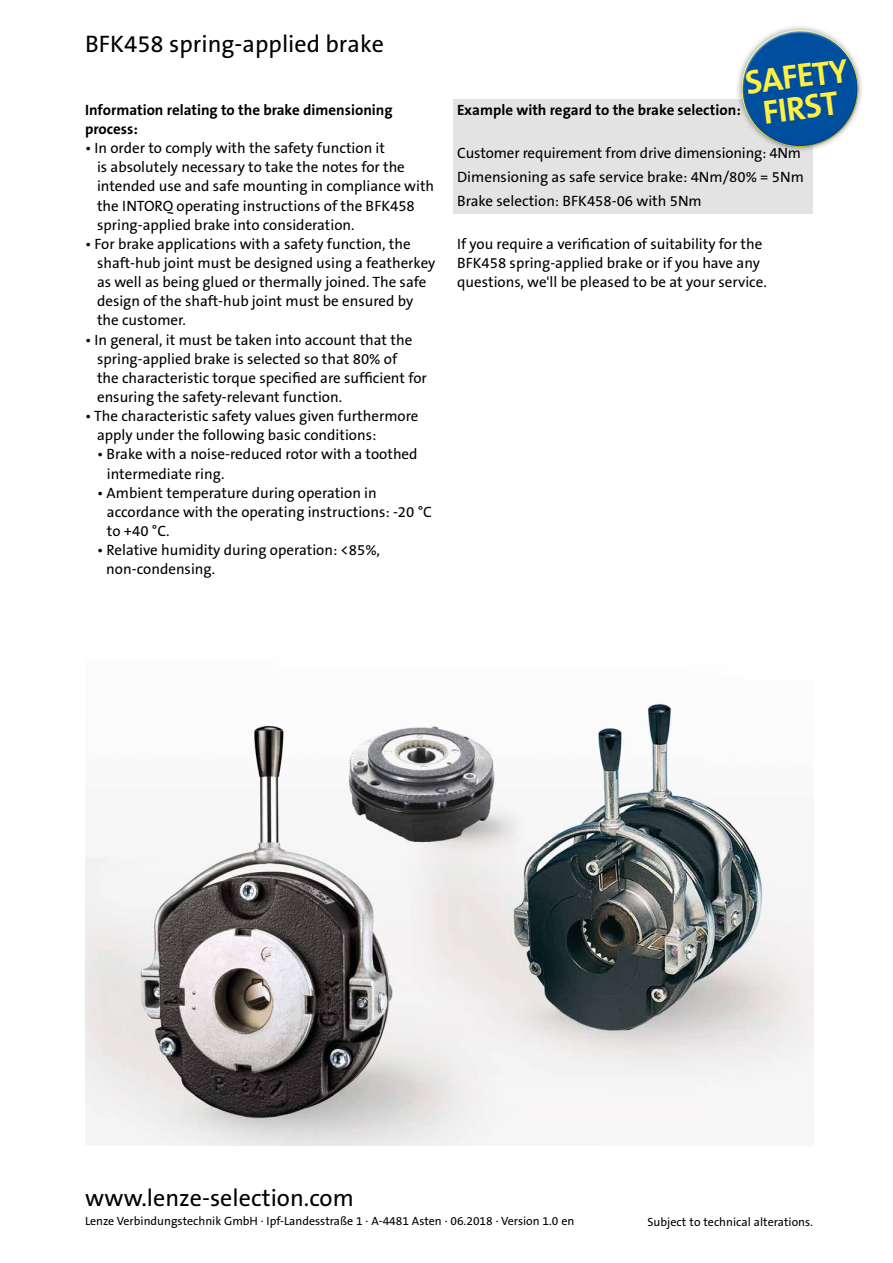
<style>
.page{position:relative;width:893px;height:1263px;background:#fff}
.page>*{position:absolute;margin:0;border:0;box-sizing:border-box;transform-origin:0 0}
.t1{font:700 33.75px/31.7px "The Sans B7";color:#fff042;text-align:center}
.t2{font:24px "The Sans B5 Plain";color:#000}
.t3{font:15px/19.2px "The Sans B5 Plain";color:#000}
.t4{font:700 15px/19.2px "The Sans B7";color:#000}
.t5{font:12px "The Sans B5 Plain";color:#000}
</style>
<div class="page">
<img style="left:85px;top:700px;width:728px;height:445px">
<div style="left:453px;top:99px;width:360px;height:115px;background:#e3e3e3"></div>
<div style="left:735px;top:24px;width:129px;height:129px;background:#000;opacity:.4"></div>
<div style="left:740px;top:29px;width:114px;height:87px;background:#fff;opacity:.75"></div>
<div style="left:744px;top:49px;width:116px;height:100px;background:#000;opacity:.26"></div>
<h2 class="t2" style="left:85px;top:31px;width:301px">BFK458 spring-applied brake</h2>
<p class="t4" style="left:85px;top:101px;width:309px">Information relating to the brake dimensioning process:</p>
<p class="t3" style="left:97px;top:139px;width:339px;text-indent:-12px">• In order to comply with the safety function it<br>is absolutely necessary to take the notes for the intended use and safe mounting in compliance with the INTORQ operating instructions of the BFK458 spring-applied brake into consideration.</p>
<p class="t3" style="left:97px;top:235px;width:340px;text-indent:-12px">• For brake applications with a safety function, the shaft-hub joint must be designed using a featherkey as well as being glued or thermally joined. The safe design of the shaft-hub joint must be ensured by the customer.</p>
<p class="t3" style="left:97px;top:330px;width:331px;text-indent:-12px">• In general, it must be taken into account that the spring-applied brake is selected so that 80% of<br>the characteristic torque specified are sufficient for ensuring the safety-relevant function.</p>
<p class="t3" style="left:97px;top:407px;width:323px;text-indent:-12px">• The characteristic safety values given furthermore apply under the following basic conditions:</p>
<p class="t3" style="left:107px;top:445px;width:312px;text-indent:-10px">• Brake with a noise-reduced rotor with a toothed intermediate ring.</p>
<p class="t3" style="left:107px;top:483px;width:327px;text-indent:-10px">• Ambient temperature during operation in accordance with the operating instructions: -20 °C to +40 °C.</p>
<p class="t3" style="left:106px;top:541px;width:275px;text-indent:-9px">• Relative humidity during operation: &lt;85%, non-condensing.</p>
<h1 class="t1" style="left:744px;top:68px;width:105px;rotate:-7deg">SAFETY<br>FIRST</h1>
<p class="t4" style="left:457px;top:101px;width:285px">Example with regard to the brake selection:</p>
<p class="t3" style="left:457px;top:142px;width:348px;line-height:24px">Customer requirement from drive dimensioning: 4Nm<br>Dimensioning as safe service brake: 4Nm/80% = 5Nm<br>Brake selection: BFK458-06 with 5Nm</p>
<p class="t3" style="left:457px;top:235px;width:311px">If you require a verification of suitability for the<br>BFK458 spring-applied brake or if you have any questions, we'll be pleased to be at your service.</p>
<h2 class="t2" style="left:85px;top:1185px;width:270px">www.lenze-selection.com</h2>
<p class="t5" style="left:85px;top:1214px;width:491px">Lenze Verbindungstechnik GmbH · Ipf-Landesstraße 1 · A-4481 Asten · 06.2018 · Version 1.0 en</p>
<p class="t5" style="left:648px;top:1215px;width:167px">Subject to technical alterations.</p>
</div>
